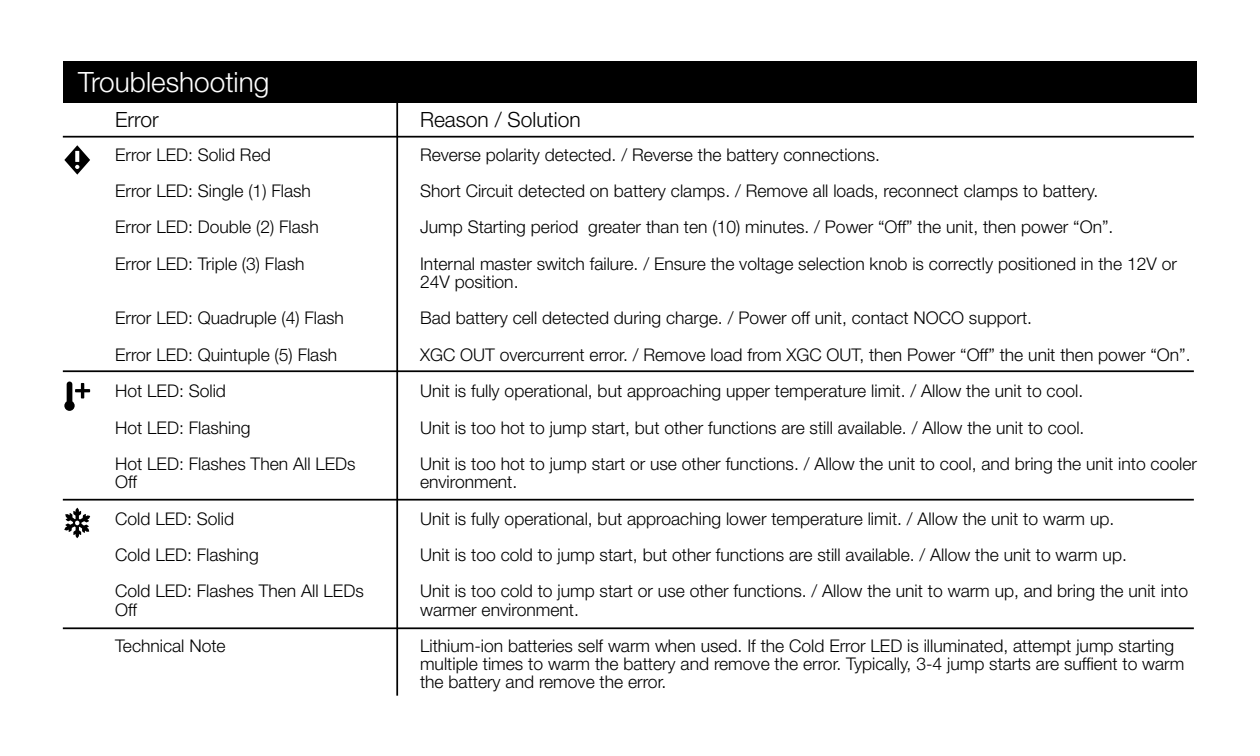
<style>
.page{position:relative;width:1260px;height:756px;background:#fff}
.page>*{position:absolute;margin:0;border:0;box-sizing:border-box;transform-origin:0 0}
.t1{font:300 28px "Helvetica Neue LT Std";color:#fff}
.t2{font:300 21px "Helvetica Neue LT Std";color:#000}
.t3{font:300 17.5px/36.4px "Helvetica Neue LT Std";color:#000}
</style>
<div class="page">
<hr style="left:63px;top:136px;width:1131px;height:2px;background:#000">
<hr style="left:63px;top:370px;width:1131px;height:2px;background:#000">
<hr style="left:63px;top:499px;width:1131px;height:2px;background:#000">
<hr style="left:396px;top:99px;width:2px;height:597px;background:#000">
<div style="left:63px;top:61px;width:1134px;height:41px;background:#000"></div>
<svg style="left:64px;top:382px;width:26px;height:29px"></svg>
<svg style="left:64px;top:508px;width:26px;height:30px"></svg>
<svg style="left:64px;top:145px;width:26px;height:30px"></svg>
<hr style="left:63px;top:627px;width:1131px;height:2px;background:#000">
<h1 class="t1" style="left:78px;top:65px;width:193px">Troubleshooting</h1>
<p class="t2" style="left:115px;top:106px;width:45px">Error</p>
<p class="t2" style="left:420px;top:106px;width:162px">Reason / Solution</p>
<p class="t3" style="left:115px;top:136px;width:205px">Error LED: Solid Red<br>Error LED: Single (1) Flash<br>Error LED: Double (2) Flash<br>Error LED: Triple (3) Flash</p>
<p class="t3" style="left:115px;top:300px;width:242px">Error LED: Quadruple (4) Flash<br>Error LED: Quintuple (5) Flash<br>Hot LED: Solid<br>Hot LED: Flashing<br>Hot LED: Flashes Then All LEDs</p>
<p class="t3" style="left:115px;top:463px;width:250px">Off<br>Cold LED: Solid<br>Cold LED: Flashing<br>Cold LED: Flashes Then All LEDs</p>
<p class="t3" style="left:115px;top:591px;width:112px">Off<br>Technical Note</p>
<p class="t3" style="left:420px;top:136px;width:758px">Reverse polarity detected. / Reverse the battery connections.<br>Short Circuit detected on battery clamps. / Remove all loads, reconnect clamps to battery.<br>Jump Starting period greater than ten (10) minutes. / Power “Off” the unit, then power “On”.<br>Internal master switch failure. / Ensure the voltage selection knob is correctly positioned in the 12V or</p>
<p class="t3" style="left:420px;top:263px;width:778px">24V position.<br>Bad battery cell detected during charge. / Power off unit, contact NOCO support.<br>XGC OUT overcurrent error. / Remove load from XGC OUT, then Power “Off” the unit then power “On”.<br>Unit is fully operational, but approaching upper temperature limit. / Allow the unit to cool.<br>Unit is too hot to jump start, but other functions are still available. / Allow the unit to cool.<br>Unit is too hot to jump start or use other functions. / Allow the unit to cool, and bring the unit into cooler</p>
<p class="t3" style="left:420px;top:463px;width:770px">environment.<br>Unit is fully operational, but approaching lower temperature limit. / Allow the unit to warm up.<br>Unit is too cold to jump start, but other functions are still available. / Allow the unit to warm up.<br>Unit is too cold to jump start or use other functions. / Allow the unit to warm up, and bring the unit into</p>
<p class="t3" style="left:420px;top:591px;width:756px">warmer environment.<br>Lithium-ion batteries self warm when used. If the Cold Error LED is illuminated, attempt jump starting</p>
<p class="t3" style="left:420px;top:654px;width:766px;line-height:18.2px">multiple times to warm the battery and remove the error. Typically, 3-4 jump starts are suffient to warm the battery and remove the error.</p>
</div>
